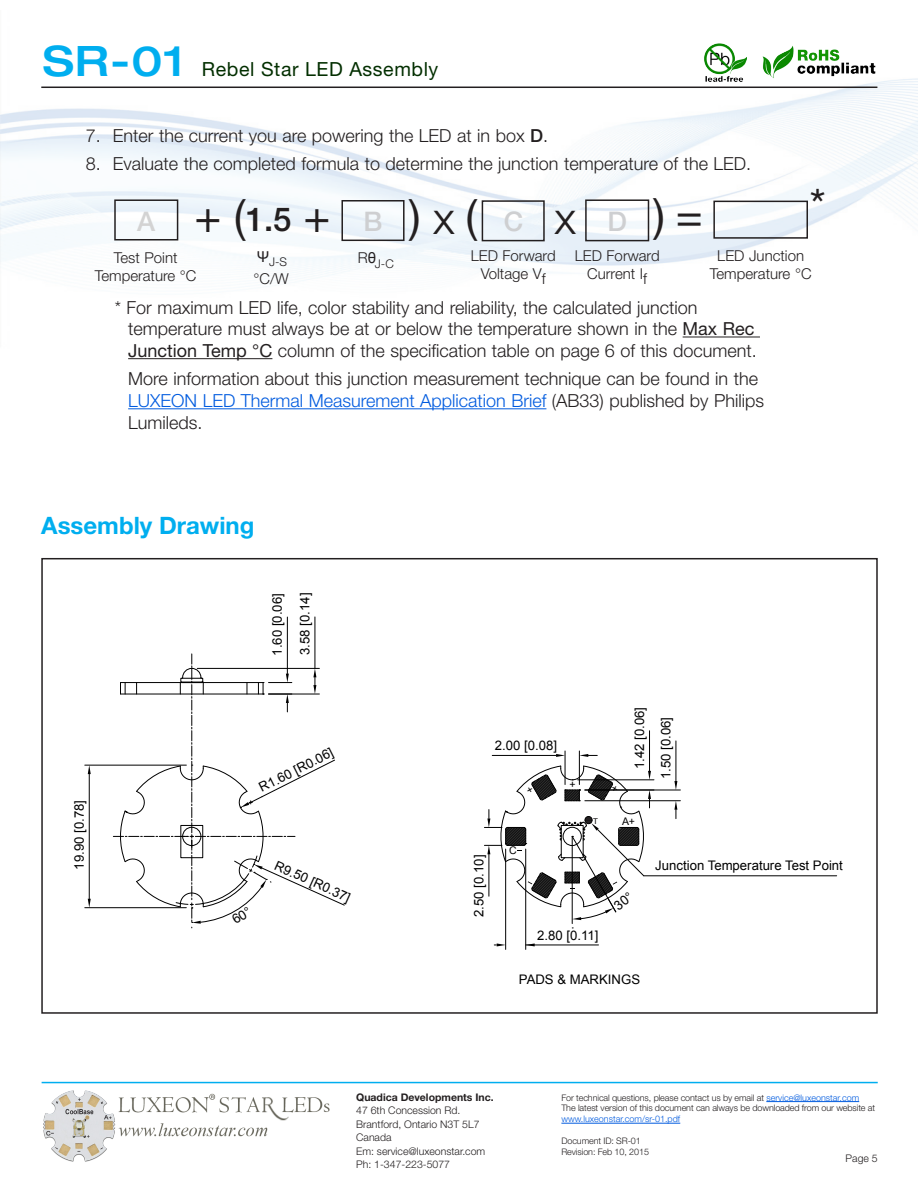
<style>
.page{position:relative;width:918px;height:1188px;background:#fff}
.page>*{position:absolute;margin:0;border:0;box-sizing:border-box;transform-origin:0 0}
.t1{font:45px "Helvetica Neue";color:#231f20}
.t2{font:300 45px "Helvetica Neue";color:#231f20}
.t3{font:500 33px "Helvetica Neue";color:#231f20}
.t4{font:500 27px "Helvetica Neue";color:#cecfd1}
.t5{font:500 27px "Helvetica Neue";color:#d3d3d3}
.Headings{font:700 24px "Helvetica Neue";color:#00aeef}
.t6{font:19.5px "Helvetica Neue";letter-spacing:.03em;color:#032f00}
.t7{font:300 18px/21.8px "Helvetica Neue";color:#231f20}
.t8{font:300 15px/18px "Helvetica Neue";color:#231f20;text-align:center}
.t9{font:15px "Arial";color:#231f20}
.t10{font:13.2px/27.6px "Arial";color:#000}
.t11{font:300 12px "Helvetica Neue";color:#231f20}
.t12{font:300 10.5px/13.5px "Helvetica Neue";color:#231f20}
.t13{font:700 10.5px "Helvetica Neue";color:#231f20}
.t14{font:10.5px "Arial";color:#000}
.t15{font:300 9px/10.8px "Helvetica Neue";letter-spacing:-.01em;color:#231f20}
.t16{font:300 9px "Helvetica Neue";color:#005bdf}
.t17{font:7.95px "Arial";color:#000}
.s1{font-weight:500;font-stretch:expanded;font-size:42px;color:#00aeef}
.s2{font-weight:500}
.s3{font-weight:300}
.s4{font-family:"Arial";font-weight:400}
.s5{font-weight:400}
.s6{color:#005bdf}
</style>
<div class="page">
<hr style="left:41px;top:87px;width:836px;height:1px;background:#231f20">
<img style="left:762px;top:45px;width:114px;height:34px">
<img style="left:704px;top:43px;width:43px;height:39px">
<hr style="left:42px;top:1082px;width:836px;height:1px;background:#00aeef">
<hr style="left:766px;top:1101px;width:93px;height:1px;background:#005bdf">
<hr style="left:561px;top:1123px;width:119px;height:1px;background:#005bdf">
<img style="left:43px;top:1090px;width:73px;height:72px">
<img style="left:118px;top:1093px;width:212px;height:44px">
<hr style="left:85px;top:765px;width:101px;height:1px;background:#000">
<hr style="left:85px;top:907px;width:101px;height:1px;background:#000">
<hr style="left:89px;top:774px;width:1px;height:125px;background:#000">
<svg style="left:88px;top:765px;width:3px;height:9px"></svg>
<svg style="left:88px;top:899px;width:3px;height:9px"></svg>
<hr style="left:287px;top:617px;width:1px;height:57px;background:#000">
<hr style="left:315px;top:617px;width:1px;height:51px;background:#000">
<hr style="left:578px;top:779px;width:76px;height:1px;background:#000">
<hr style="left:649px;top:731px;width:1px;height:40px;background:#000">
<hr style="left:585px;top:790px;width:95px;height:1px;background:#000">
<hr style="left:585px;top:800px;width:95px;height:1px;background:#000">
<hr style="left:676px;top:741px;width:1px;height:40px;background:#000">
<svg style="left:674px;top:781px;width:3px;height:9px"></svg>
<svg style="left:674px;top:801px;width:3px;height:18px"></svg>
<hr style="left:565px;top:751px;width:1px;height:34px;background:#000">
<hr style="left:579px;top:751px;width:1px;height:34px;background:#000">
<hr style="left:492px;top:755px;width:64px;height:1px;background:#000">
<svg style="left:556px;top:754px;width:9px;height:3px"></svg>
<svg style="left:579px;top:754px;width:18px;height:3px"></svg>
<hr style="left:572px;top:836px;width:1px;height:88px;background:#000">
<hr style="left:644px;top:875px;width:193px;height:1px;background:#000">
<hr style="left:505px;top:849px;width:1px;height:100px;background:#000">
<hr style="left:525px;top:849px;width:1px;height:100px;background:#000">
<hr style="left:526px;top:945px;width:73px;height:1px;background:#000">
<svg style="left:494px;top:943px;width:12px;height:3px"></svg>
<svg style="left:526px;top:943px;width:9px;height:3px"></svg>
<div style="left:41px;top:558px;width:837px;height:456px;border:2px solid #231f20"></div>
<hr style="left:683px;top:337px;width:77px;height:1px;background:#231f20">
<hr style="left:128px;top:358px;width:144px;height:1px;background:#231f20">
<hr style="left:128px;top:409px;width:418px;height:1px;background:#005bdf">
<div style="left:114px;top:199px;width:64px;height:42px;border:2px solid #231f20"></div>
<div style="left:482px;top:200px;width:63px;height:41px;border:2px solid #231f20"></div>
<div style="left:585px;top:199px;width:64px;height:42px;border:2px solid #231f20"></div>
<div style="left:713px;top:201px;width:95px;height:38px;border:2px solid #231f20"></div>
<div style="left:341px;top:200px;width:64px;height:41px;border:2px solid #231f20"></div>
<svg style="left:113px;top:654px;width:232px;height:274px"></svg>
<svg style="left:484px;top:765px;width:167px;height:155px"></svg>
<p class="t6" style="left:43px;top:58px;width:397px"><span class="s1">SR-01</span> Rebel Star LED Assembly</p>
<p class="t7" style="left:86px;top:124px;width:464px">7. Enter the current you are powering the LED at in box <span class="s2">D</span>.</p>
<p class="t7" style="left:86px;top:152px;width:667px">8. Evaluate the completed formula to determine the junction temperature of the LED.</p>
<p class="t1" style="left:810px;top:178px;width:17px">*</p>
<p class="t1" style="left:653px;top:188px;width:51px">)=</p>
<p class="t5" style="left:137px;top:205px;width:20px">A</p>
<p class="t1" style="left:194px;top:189px;width:53px">+ (</p>
<p class="t3" style="left:246px;top:200px;width:47px">1.5</p>
<p class="t1" style="left:409px;top:189px;width:69px">)<span class="s3">x</span>(</p>
<p class="t1" style="left:303px;top:190px;width:28px">+</p>
<p class="t4" style="left:364px;top:205px;width:21px">B</p>
<p class="t8" style="left:358px;top:248px;width:20px">R<span class="s4">θ</span></p>
<p class="t4" style="left:504px;top:206px;width:21px">C</p>
<p class="t2" style="left:555px;top:191px;width:23px">x</p>
<p class="t4" style="left:607px;top:205px;width:21px">D</p>
<p class="t8" style="left:95px;top:249px;width:103px">Test Point<br>Temperature °C</p>
<p class="t8" style="left:471px;top:247px;width:86px">LED Forward<br>Voltage Vf</p>
<p class="t8" style="left:575px;top:247px;width:86px">LED Forward<br>Current If</p>
<p class="t8" style="left:710px;top:247px;width:103px">LED Junction<br>Temperature °C</p>
<p class="t9" style="left:257px;top:247px;width:14px">Ψ</p>
<p class="t11" style="left:269px;top:255px;width:20px">J-S</p>
<p class="t8" style="left:254px;top:270px;width:37px">°C/W</p>
<p class="t11" style="left:375px;top:256px;width:20px">J-C</p>
<p class="t7" style="left:128px;top:296px;width:630px;text-indent:-14px">* For maximum LED life, color stability and reliability, the calculated junction temperature must always be at or below the temperature shown in the <span class="s5">Max Rec<br>Junction Temp °C</span> column of the specification table on page 6 of this document.</p>
<p class="t7" style="left:128px;top:368px;width:637px">More information about this junction measurement technique can be found in the<br><span class="s6">LUXEON LED Thermal Measurement Application Brief</span> (AB33) published by Philips<br>Lumileds.</p>
<p class="Headings" style="left:41px;top:511px;width:215px">Assembly Drawing</p>
<p class="t10" style="left:264px;top:656px;width:64px;rotate:-90deg">1.60 [0.06]<br>3.58 [0.14]</p>
<p class="t10" style="left:66px;top:870px;width:71px;rotate:-90deg">19.90 [0.78]</p>
<p class="t10" style="left:254px;top:776px;width:83px;rotate:-27deg">R1.60 [R0.06]</p>
<p class="t10" style="left:281px;top:852px;width:83px;rotate:24deg">R9.50 [R0.37]</p>
<p class="t10" style="left:495px;top:732px;width:64px">2.00 [0.08]</p>
<p class="t14" style="left:569px;top:778px;width:8px">+</p>
<p class="t10" style="left:465px;top:917px;width:64px;rotate:-90deg">2.50 [0.10]</p>
<p class="t14" style="left:509px;top:844px;width:9px">C</p>
<p class="t17" style="left:593px;top:816px;width:6px">T</p>
<p class="t10" style="left:537px;top:921px;width:63px">2.80 [0.11]</p>
<p class="t10" style="left:626px;top:779px;width:74px;line-height:26.4px;text-indent:10px;rotate:-90deg">1.42 [0.06]<br>1.50 [0.06]</p>
<p class="t14" style="left:622px;top:814px;width:14px">A+</p>
<p class="t10" style="left:655px;top:852px;width:189px">Junction Temperature Test Point</p>
<p class="t10" style="left:519px;top:966px;width:123px">PADS &amp; MARKINGS</p>
<p class="t13" style="left:356px;top:1091px;width:139px">Quadica Developments Inc.</p>
<p class="t12" style="left:356px;top:1104px;width:131px">47 6th Concession Rd.<br>Brantford, Ontario N3T 5L7<br>Canada<br>Em: service@luxeonstar.com<br>Ph: 1-347-223-5077</p>
<p class="t15" style="left:561px;top:1092px;width:315px">For technical questions, please contact us by email at <span class="s6">service@luxeonstar.com<br></span>The latest version of this document can always be downloaded from our website at</p>
<p class="t16" style="left:561px;top:1114px;width:120px">www.luxeonstar.com/sr-01.pdf</p>
<p class="t15" style="left:561px;top:1135px;width:89px">Document ID: SR-01<br>Revision: Feb 10, 2015</p>
<p class="t12" style="left:846px;top:1151px;width:34px">Page 5</p>
</div>
